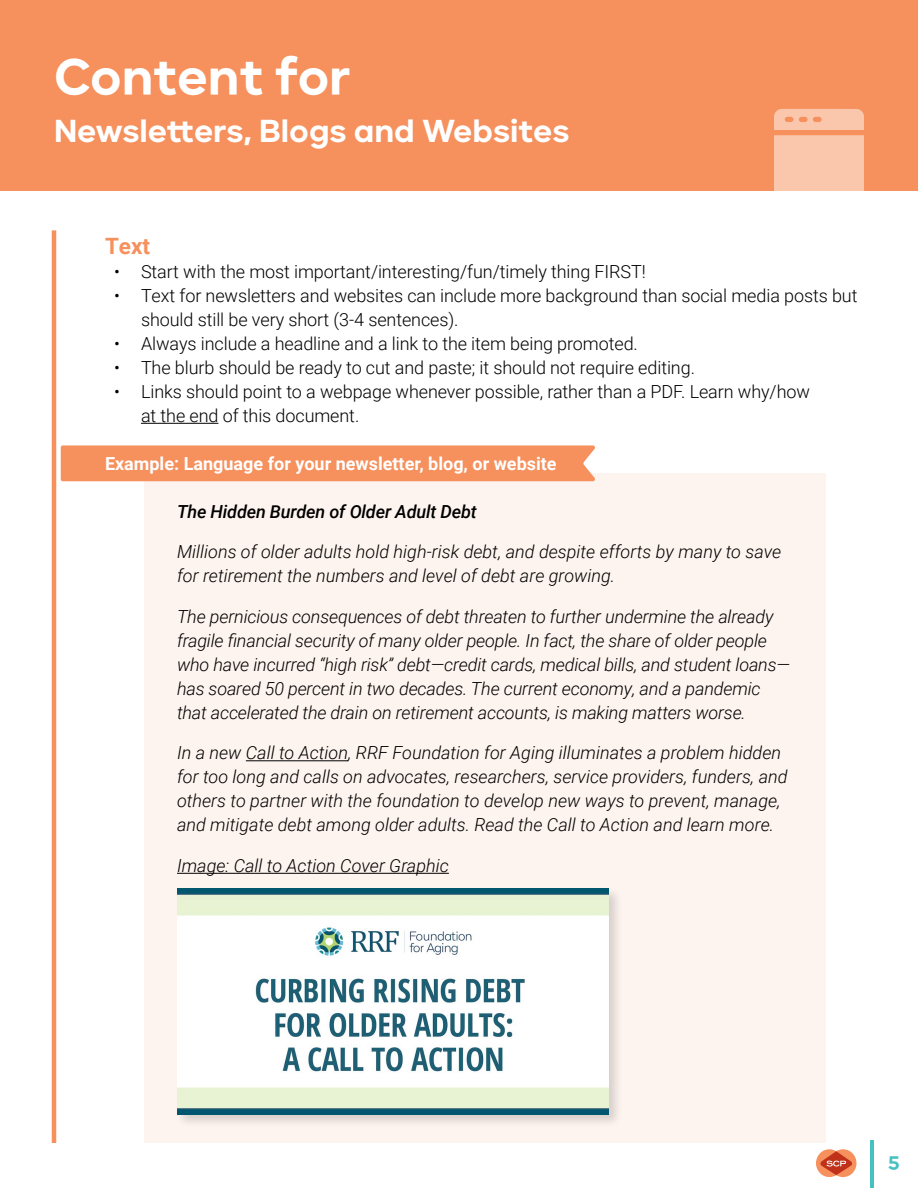
<style>
.page{position:relative;width:918px;height:1188px;background:#fff}
.page>*{position:absolute;margin:0;border:0;box-sizing:border-box;transform-origin:0 0}
.t1{font:800 48px "Carmen Sans";color:#fff}
.t2{font:800 30px "Carmen Sans";color:#fff}
.t3{font:700 22.5px "Roboto";color:#f6905d}
.t4{font:italic 300 18px/24px "Roboto";color:#000}
.t5{font:300 18px/24px "Roboto";letter-spacing:-.005em;color:#000}
.t6{font:700 18px "Roboto";color:#fff}
.t7{font:italic 500 18px "Roboto";letter-spacing:-.01em;color:#000}
.t8{font:800 18px "Carmen Sans";color:#45c1c2}
</style>
<div class="page">
<hr style="left:870px;top:1141px;width:3px;height:47px;background:#45c1c2">
<svg style="left:816px;top:1149px;width:41px;height:28px"></svg>
<div style="left:0;top:0;width:918px;height:191px;background:#f6905d"></div>
<div style="left:61px;top:445px;width:535px;height:36px;background:#f6905d"></div>
<div style="left:144px;top:474px;width:682px;height:669px;background:#fef4ef"></div>
<hr style="left:141px;top:423px;width:77px;height:1px;background:#000">
<hr style="left:246px;top:760px;width:102px;height:1px;background:#000">
<hr style="left:177px;top:873px;width:272px;height:1px;background:#000">
<hr style="left:52px;top:230px;width:4px;height:913px;background:#f6905d">
<div style="left:175px;top:886px;width:448px;height:242px;background:#000;opacity:.15"></div>
<img style="left:177px;top:888px;width:432px;height:226px">
<svg style="left:774px;top:109px;width:90px;height:82px;background:#f9c2a6"></svg>
<h1 class="t1" style="left:54px;top:44px;width:298px">Content for</h1>
<h2 class="t2" style="left:54px;top:110px;width:517px">Newsletters, Blogs and Websites</h2>
<p class="t3" style="left:105px;top:230px;width:47px">Text</p>
<p class="t5" style="left:114px;top:259px;width:533px">• Start with the most important/interesting/fun/timely thing FIRST!</p>
<p class="t5" style="left:141px;top:283px;width:718px;text-indent:-27px">• Text for newsletters and websites can include more background than social media posts but should still be very short (3-4 sentences).</p>
<p class="t5" style="left:114px;top:331px;width:525px">• Always include a headline and a link to the item being promoted.</p>
<p class="t5" style="left:114px;top:355px;width:582px">• The blurb should be ready to cut and paste; it should not require editing.</p>
<p class="t5" style="left:141px;top:379px;width:671px;text-indent:-27px">• Links should point to a webpage whenever possible, rather than a PDF. Learn why/how at the end of this document.</p>
<p class="t6" style="left:105px;top:451px;width:453px">Example: Language for your newsletter, blog, or website</p>
<p class="t7" style="left:177px;top:499px;width:301px">The Hidden Burden of Older Adult Debt</p>
<p class="t4" style="left:177px;top:539px;width:606px">Millions of older adults hold high-risk debt, and despite efforts by many to save for retirement the numbers and level of debt are growing.</p>
<p class="t4" style="left:177px;top:604px;width:615px">The pernicious consequences of debt threaten to further undermine the already fragile financial security of many older people. In fact, the share of older people who have incurred “high risk” debt—credit cards, medical bills, and student loans— has soared 50 percent in two decades. The current economy, and a pandemic that accelerated the drain on retirement accounts, is making matters worse.</p>
<p class="t4" style="left:177px;top:740px;width:612px">In a new Call to Action, RRF Foundation for Aging illuminates a problem hidden for too long and calls on advocates, researchers, service providers, funders, and others to partner with the foundation to develop new ways to prevent, manage, and mitigate debt among older adults. Read the Call to Action and learn more.</p>
<p class="t4" style="left:177px;top:853px;width:273px">Image: Call to Action Cover Graphic</p>
<p class="t8" style="left:888px;top:1150px;width:13px">5</p>
</div>
